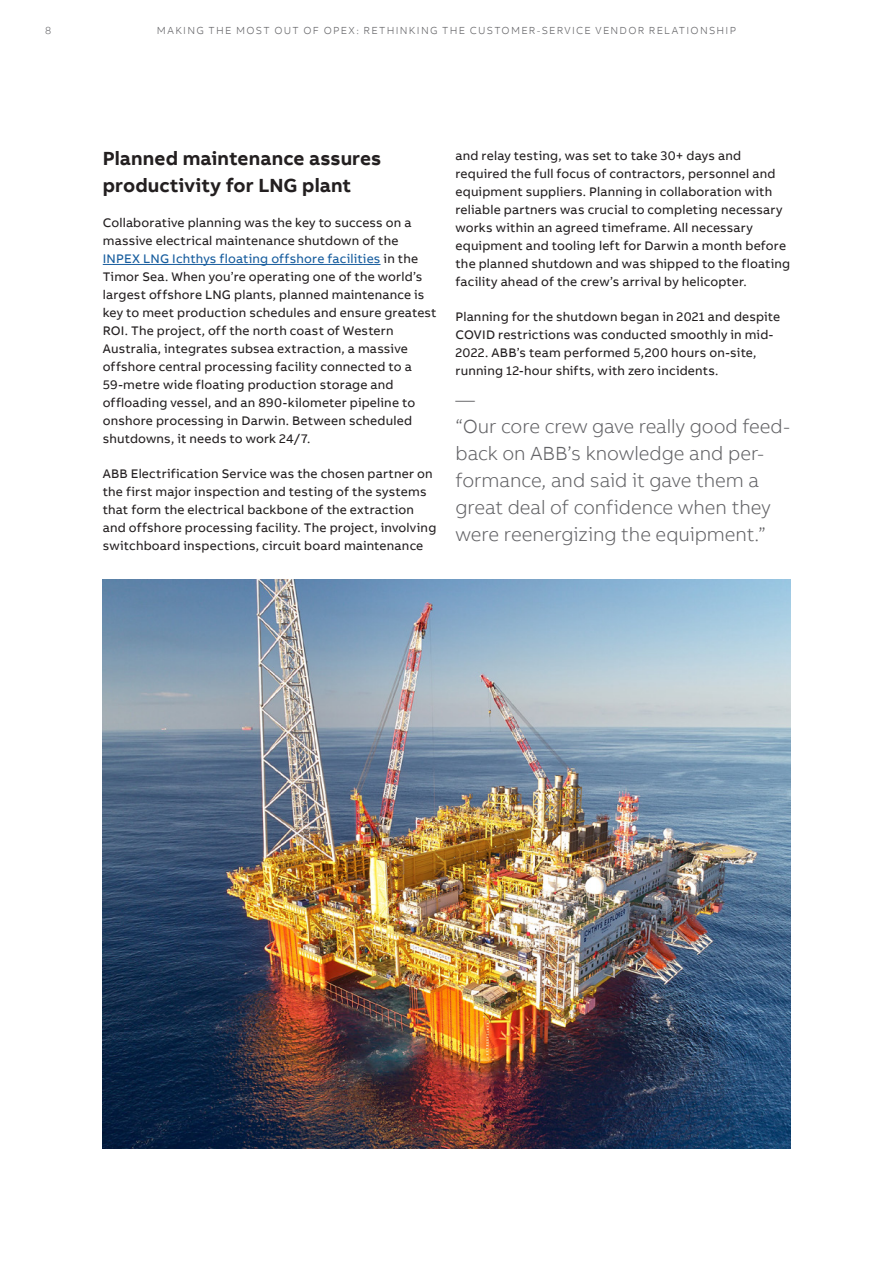
<style>
.page{position:relative;width:893px;height:1263px;background:#fff}
.page>*{position:absolute;margin:0;border:0;box-sizing:border-box;transform-origin:0 0}
.Quote_13pt_18pt{font:300 19.5px/27px "AB Bvoice";letter-spacing:-.005em;color:#636366}
.Subheadline_S_13pt_18pt_Bold{font:700 19.5px/27px "AB Bvoice";letter-spacing:.005em;color:#231f20}
.Copytext_8_5pt_12pt{font:12.75px/18px "AB Bvoice";letter-spacing:.015em;color:#231f20}
.t1{font:300 10.5px "AB Bvoice";letter-spacing:.12em;color:#636366}
.s1{color:#175d9e}
</style>
<div class="page">
<hr style="left:103px;top:264px;width:278px;height:1px;background:#175d9e">
<img style="left:103px;top:580px;width:687px;height:568px">
<p class="t1" style="left:45px;top:24px;width:8px">8</p>
<p class="t1" style="left:157px;top:24px;width:580px">MAKING THE MOST OUT OF OPEX: RETHINKING THE CUSTOMER-SERVICE VENDOR RELATIONSHIP</p>
<p class="Subheadline_S_13pt_18pt_Bold" style="left:103px;top:144px;width:280px">Planned maintenance assures productivity for LNG plant</p>
<p class="Copytext_8_5pt_12pt" style="left:103px;top:213px;width:335px">Collaborative planning was the key to success on a massive electrical maintenance shutdown of the <span class="s1">INPEX LNG Ichthys floating offshore facilities</span> in the Timor Sea. When you’re operating one of the world’s largest offshore LNG plants, planned maintenance is key to meet production schedules and ensure greatest ROI. The project, off the north coast of Western Australia, integrates subsea extraction, a massive offshore central processing facility connected to a 59-metre wide floating production storage and offloading vessel, and an 890-kilometer pipeline to onshore processing in Darwin. Between scheduled shutdowns, it needs to work 24/7.</p>
<p class="Copytext_8_5pt_12pt" style="left:103px;top:464px;width:335px">ABB Electrification Service was the chosen partner on the first major inspection and testing of the systems that form the electrical backbone of the extraction and offshore processing facility. The project, involving switchboard inspections, circuit board maintenance</p>
<p class="Copytext_8_5pt_12pt" style="left:455px;top:146px;width:336px">and relay testing, was set to take 30+ days and required the full focus of contractors, personnel and equipment suppliers. Planning in collaboration with reliable partners was crucial to completing necessary works within an agreed timeframe. All necessary equipment and tooling left for Darwin a month before the planned shutdown and was shipped to the floating facility ahead of the crew’s arrival by helicopter.</p>
<p class="Copytext_8_5pt_12pt" style="left:455px;top:307px;width:326px">Planning for the shutdown began in 2021 and despite COVID restrictions was conducted smoothly in mid-2022. ABB’s team performed 5,200 hours on-site, running 12-hour shifts, with zero incidents.</p>
<p class="Quote_13pt_18pt" style="left:455px;top:386px;width:21px">—</p>
<p class="Quote_13pt_18pt" style="left:455px;top:413px;width:336px">“Our core crew gave really good feed&shy;back on ABB’s knowledge and per&shy;formance, and said it gave them a great deal of confidence when they were reenergizing the equipment.”</p>
</div>
